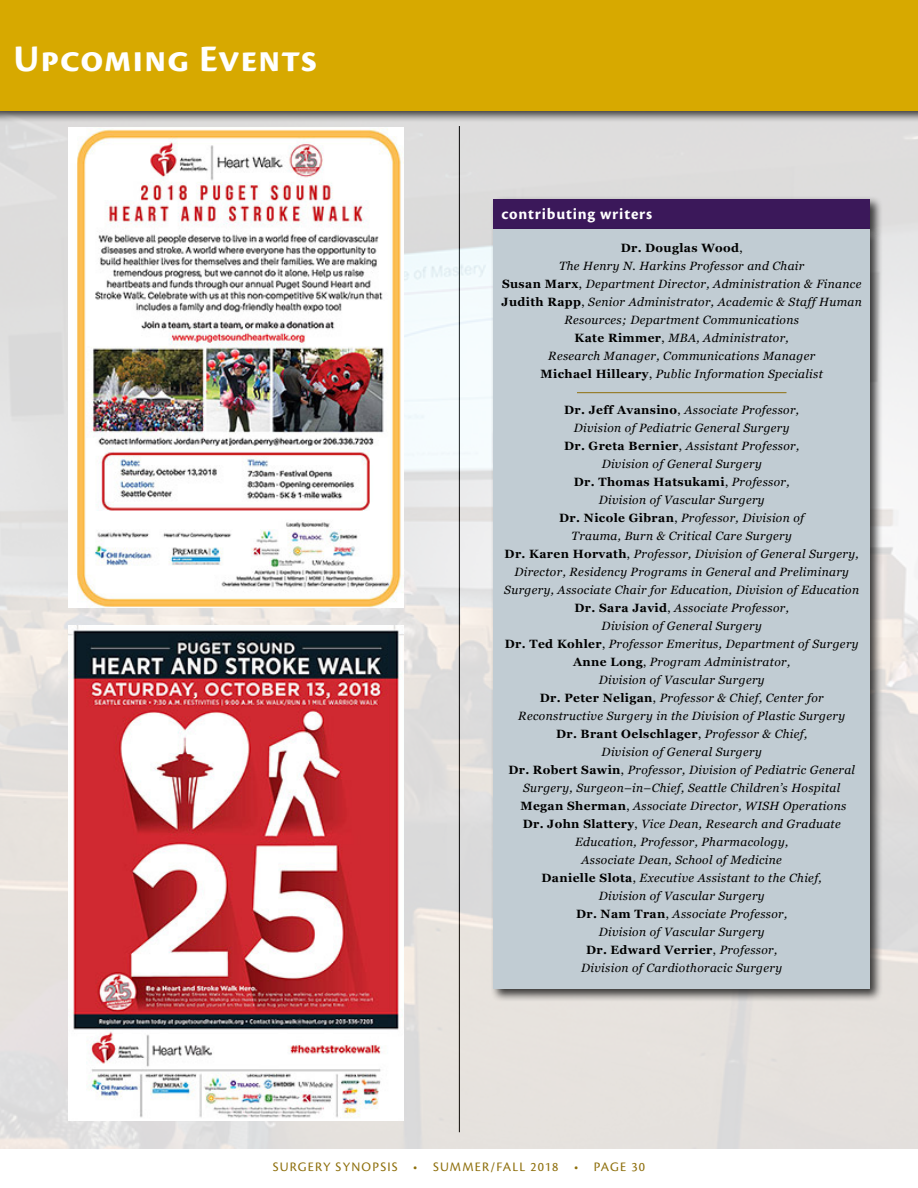
<style>
.page{position:relative;width:918px;height:1188px;background:#fff}
.page>*{position:absolute;margin:0;border:0;box-sizing:border-box;transform-origin:0 0}
.t1{font:700 39px "Cronos Pro";letter-spacing:.02em;color:#fff}
.t2{font:700 16.5px "Cronos Pro";color:#fff}
.t3{font:13.5px "Cronos Pro";letter-spacing:.09em;color:#8e6f0c}
.t4{font:italic 12px/18px "Georgia";letter-spacing:.03em;color:#000;text-align:center}
.s1{font-weight:700;font-style:normal}
.s2{font-style:normal}
</style>
<div class="page">
<img style="left:0;top:123px;width:918px;height:1026px">
<div style="left:0;top:0;width:918px;height:123px;background:#000;opacity:.75"></div>
<div style="left:0;top:0;width:918px;height:110px;background:#d7a900"></div>
<img style="left:69px;top:127px;width:335px;height:480px">
<img style="left:69px;top:625px;width:335px;height:496px">
<div style="left:490px;top:196px;width:393px;height:47px;background:#000;opacity:.75"></div>
<div style="left:493px;top:199px;width:377px;height:31px;background:#3b185a"></div>
<div style="left:490px;top:226px;width:393px;height:776px;background:#000;opacity:.75"></div>
<div style="left:493px;top:230px;width:377px;height:759px;background:#c1ccd3"></div>
<hr style="left:577px;top:392px;width:210px;height:1px;background:#8e6f0c">
<h1 class="t1" style="left:14px;top:36px;width:305px">Upcoming Events</h1>
<h2 class="t2" style="left:501px;top:205px;width:153px">contributing writers</h2>
<p class="t4" style="left:502px;top:239px;width:362px"><span class="s1">Dr. Douglas Wood</span><span class="s2">,<br></span>The Henry N. Harkins Professor and Chair<br><span class="s1">Susan Marx</span><span class="s2">,</span> Department Director, Administration &amp; Finance <span class="s1">Judith Rapp</span><span class="s2">,</span> Senior Administrator, Academic &amp; Staff Human Resources; Department Communications<br><span class="s1">Kate Rimmer</span><span class="s2">,</span> MBA, Administrator,<br>Research Manager, Communications Manager<br><span class="s1">Michael Hilleary</span><span class="s2">,</span> Public Information Specialist</p>
<p class="t4" style="left:504px;top:401px;width:356px"><span class="s1">Dr. Jeff Avansino</span><span class="s2">,</span> Associate Professor,<br>Division of Pediatric General Surgery<br><span class="s1">Dr. Greta Bernier</span><span class="s2">,</span> Assistant Professor,<br>Division of General Surgery<br><span class="s1">Dr. Thomas Hatsukami</span><span class="s2">,</span> Professor,<br>Division of Vascular Surgery<br><span class="s1">Dr. Nicole Gibran</span><span class="s2">,</span> Professor, Division of<br>Trauma, Burn &amp; Critical Care Surgery<br><span class="s1">Dr. Karen Horvath</span><span class="s2">,</span> Professor, Division of General Surgery, Director, Residency Programs in General and Preliminary Surgery, Associate Chair for Education, Division of Education <span class="s1">Dr. Sara Javid</span><span class="s2">,</span> Associate Professor,<br>Division of General Surgery<br><span class="s1">Dr. Ted Kohler</span><span class="s2">,</span> Professor Emeritus, Department of Surgery <span class="s1">Anne Long</span><span class="s2">,</span> Program Administrator,<br>Division of Vascular Surgery<br><span class="s1">Dr. Peter Neligan</span><span class="s2">,</span> Professor &amp; Chief, Center for Reconstructive Surgery in the Division of Plastic Surgery<br><span class="s1">Dr. Brant Oelschlager</span><span class="s2">,</span> Professor &amp; Chief,<br>Division of General Surgery<br><span class="s1">Dr. Robert Sawin</span><span class="s2">,</span> Professor, Division of Pediatric General Surgery, Surgeon–in–Chief, Seattle Children’s Hospital <span class="s1">Megan Sherman</span><span class="s2">,</span> Associate Director, WISH Operations<br><span class="s1">Dr. John Slattery</span><span class="s2">,</span> Vice Dean, Research and Graduate Education, Professor, Pharmacology,<br>Associate Dean, School of Medicine<br><span class="s1">Danielle Slota</span><span class="s2">,</span> Executive Assistant to the Chief,<br>Division of Vascular Surgery<br><span class="s1">Dr. Nam Tran</span><span class="s2">,</span> Associate Professor,<br>Division of Vascular Surgery<br><span class="s1">Dr. Edward Verrier</span><span class="s2">,</span> Professor,<br>Division of Cardiothoracic Surgery</p>
<p class="t3" style="left:273px;top:1159px;width:374px">SURGERY SYNOPSIS • SUMMER/FALL 2018 • PAGE 30</p>
</div>
